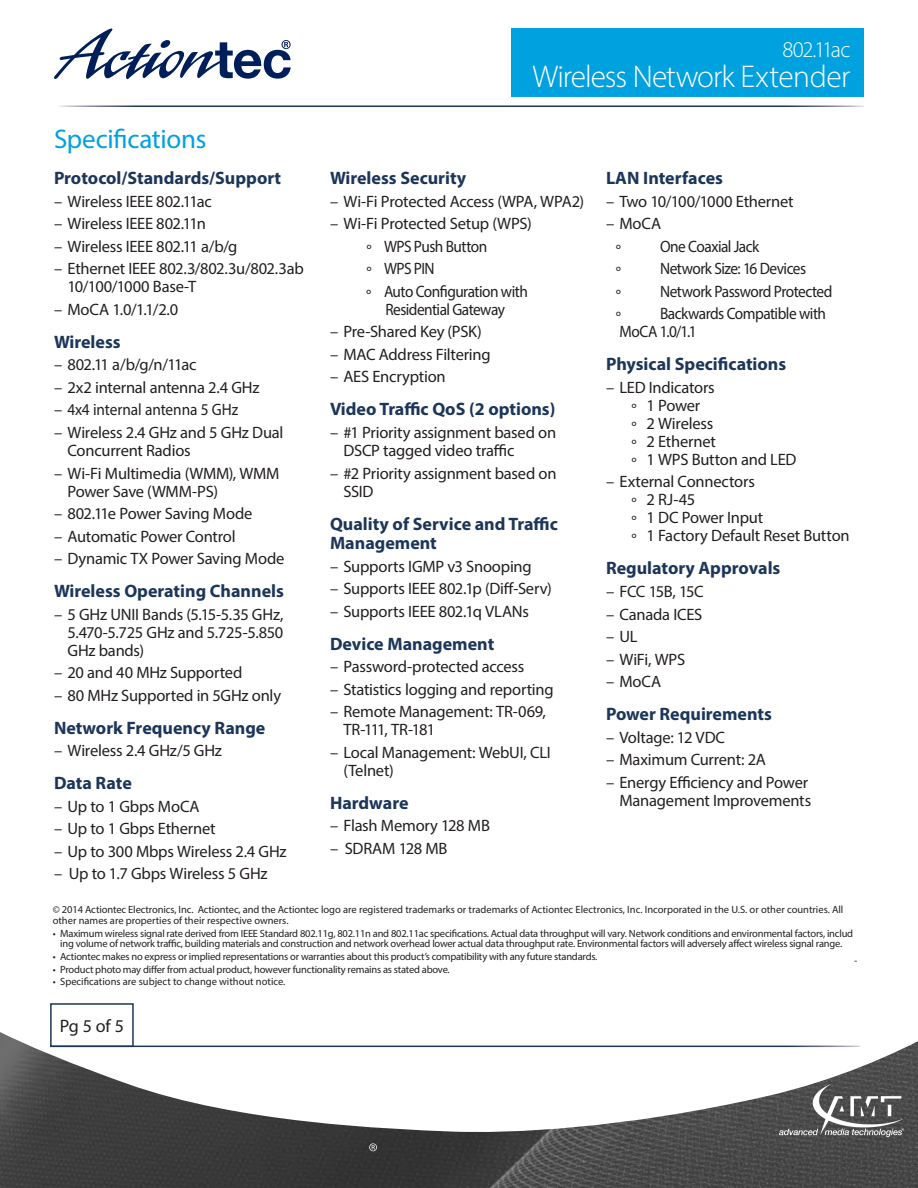
<style>
.page{position:relative;width:918px;height:1188px;background:#fff}
.page>*{position:absolute;margin:0;border:0;box-sizing:border-box;transform-origin:0 0}
.t1{font:300 31.5px "Myriad Pro";letter-spacing:-.03em;color:#fff}
.new_head{font:27px "Myriad Pro";letter-spacing:-.01em;color:#00a1df}
.feature{font:300 22.5px "Myriad Pro";letter-spacing:-.065em;color:#fff}
.head{font:700 18px/19.5px "Myriad Pro";color:#1c3659}
.t2{font:18px "Myriad Pro";color:#231f20}
.feature-2{font:16.5px/18px "Myriad Pro";letter-spacing:-.015em;color:#231f20}
.feature-3{font:16.5px/18px "Myriad Pro";letter-spacing:-.035em;color:#231f20;scale:.93 1}
.feature_sub{font:16.5px "Myriad Pro";letter-spacing:-.015em;color:#231f20}
.feature-4{font:16.5px/18px "Myriad Pro";letter-spacing:-.035em;color:#231f20;text-align:center}
.feature-5{font:16.5px "Myriad Pro";letter-spacing:-.055em;color:#231f20}
.feature-6{font:16.5px "Myriad Pro";letter-spacing:-.04em;color:#231f20}
.t3{font:10.5px "Myriad Pro";letter-spacing:-.02em;color:#231f20}
.t4{font:10.5px/10.5px "Myriad Pro";color:#231f20}
</style>
<div class="page">
<svg style="left:54px;top:28px;width:237px;height:51px"></svg>
<div style="left:511px;top:28px;width:353px;height:69px;background:#00a1df"></div>
<img style="left:0;top:1003px;width:918px;height:185px">
<img style="left:779px;top:1085px;width:124px;height:52px">
<svg style="left:369px;top:1143px;width:8px;height:8px"></svg>
<p class="new_head" style="left:54px;top:122px;width:154px">Specifications</p>
<p class="head" style="left:54px;top:168px;width:229px">Protocol/Standards/Support</p>
<p class="feature-2" style="left:54px;top:192px;width:159px">– Wireless IEEE 802.11ac</p>
<p class="feature-2" style="left:54px;top:214px;width:153px">– Wireless IEEE 802.11n</p>
<p class="feature-2" style="left:54px;top:237px;width:185px">– Wireless IEEE 802.11 a/b/g</p>
<p class="feature-2" style="left:68px;top:260px;width:238px;text-indent:-14px">– Ethernet IEEE 802.3/802.3u/802.3ab<br>10/100/1000 Base-T</p>
<p class="feature-2" style="left:54px;top:300px;width:126px">– MoCA 1.0/1.1/2.0</p>
<p class="head" style="left:54px;top:331px;width:68px">Wireless</p>
<p class="feature-5" style="left:54px;top:355px;width:144px">– 802.11 a/b/g/n/11ac</p>
<p class="feature-2" style="left:54px;top:378px;width:207px">– 2x2 internal antenna 2.4 GHz</p>
<p class="feature-2" style="left:54px;top:401px;width:186px">– 4x4 internal antenna 5 GHz</p>
<p class="feature-2" style="left:68px;top:423px;width:217px;text-indent:-14px">– Wireless 2.4 GHz and 5 GHz Dual<br>Concurrent Radios</p>
<p class="feature-2" style="left:68px;top:464px;width:213px;text-indent:-14px">– Wi-Fi Multimedia (WMM), WMM<br>Power Save (WMM-PS)</p>
<p class="feature-2" style="left:54px;top:504px;width:200px">– 802.11e Power Saving Mode</p>
<p class="feature-2" style="left:54px;top:527px;width:183px">– Automatic Power Control</p>
<p class="feature-2" style="left:54px;top:549px;width:232px">– Dynamic TX Power Saving Mode</p>
<p class="head" style="left:54px;top:581px;width:231px">Wireless Operating Channels</p>
<p class="feature-2" style="left:68px;top:605px;width:217px;text-align:justify;text-indent:-14px">– 5 GHz UNII Bands (5.15-5.35 GHz, 5.470-5.725 GHz and 5.725-5.850<br>GHz bands)</p>
<p class="feature-2" style="left:54px;top:663px;width:190px">– 20 and 40 MHz Supported</p>
<p class="feature-2" style="left:54px;top:686px;width:229px">– 80 MHz Supported in 5GHz only</p>
<p class="head" style="left:54px;top:717px;width:213px">Network Frequency Range</p>
<p class="feature-2" style="left:54px;top:742px;width:170px">– Wireless 2.4 GHz/5 GHz</p>
<p class="head" style="left:54px;top:773px;width:79px">Data Rate</p>
<p class="feature-2" style="left:54px;top:797px;width:147px">– Up to 1 Gbps MoCA</p>
<p class="feature-2" style="left:54px;top:820px;width:163px">– Up to 1 Gbps Ethernet</p>
<p class="feature-2" style="left:54px;top:842px;width:234px">– Up to 300 Mbps Wireless 2.4 GHz</p>
<p class="feature-2" style="left:54px;top:865px;width:215px">– Up to 1.7 Gbps Wireless 5 GHz</p>
<p class="feature" style="left:783px;top:36px;width:69px">802.11ac</p>
<p class="t1" style="left:532px;top:57px;width:320px">Wireless Network Extender</p>
<p class="head" style="left:330px;top:168px;width:138px">Wireless Security</p>
<p class="feature-2" style="left:330px;top:192px;width:256px">– Wi-Fi Protected Access (WPA, WPA2)</p>
<p class="feature-2" style="left:330px;top:214px;width:203px">– Wi-Fi Protected Setup (WPS)</p>
<p class="feature-4" style="left:367px;top:237px;width:122px">° WPS Push Button</p>
<p class="feature-2" style="left:367px;top:260px;width:70px">° WPS PIN</p>
<p class="feature-4" style="left:366px;top:282px;width:163px">° Auto Configuration with<br>Residential Gateway</p>
<p class="feature-2" style="left:330px;top:323px;width:153px">– Pre-Shared Key (PSK)</p>
<p class="feature-2" style="left:330px;top:345px;width:162px">– MAC Address Filtering</p>
<p class="feature-2" style="left:330px;top:368px;width:117px">– AES Encryption</p>
<p class="head" style="left:330px;top:399px;width:227px">Video Traffic QoS (2 options)</p>
<p class="feature-2" style="left:344px;top:423px;width:214px;text-indent:-14px">– #1 Priority assignment based on<br>DSCP tagged video traffic</p>
<p class="feature-2" style="left:344px;top:464px;width:215px;text-indent:-14px">– #2 Priority assignment based on<br>SSID</p>
<p class="head" style="left:330px;top:513px;width:229px">Quality of Service and Traffic<br>Management</p>
<p class="feature-2" style="left:330px;top:557px;width:203px">– Supports IGMP v3 Snooping</p>
<p class="feature-2" style="left:330px;top:579px;width:223px">– Supports IEEE 802.1p (Diff-Serv)</p>
<p class="feature-2" style="left:330px;top:602px;width:201px">– Supports IEEE 802.1q VLANs</p>
<p class="head" style="left:330px;top:633px;width:166px">Device Management</p>
<p class="feature-2" style="left:330px;top:657px;width:196px">– Password-protected access</p>
<p class="feature-2" style="left:330px;top:680px;width:225px">– Statistics logging and reporting</p>
<p class="feature-2" style="left:343px;top:702px;width:204px;text-indent:-13px">– Remote Management: TR-069,<br>TR-111, TR-181</p>
<p class="feature-2" style="left:343px;top:743px;width:209px;text-indent:-13px">– Local Management: WebUI, CLI (Telnet)</p>
<p class="head" style="left:330px;top:792px;width:80px">Hardware</p>
<p class="feature-2" style="left:330px;top:817px;width:161px">– Flash Memory 128 MB</p>
<p class="feature-2" style="left:330px;top:839px;width:119px">– SDRAM 128 MB</p>
<p class="head" style="left:606px;top:168px;width:119px">LAN Interfaces</p>
<p class="feature-2" style="left:606px;top:192px;width:189px">– Two 10/100/1000 Ethernet</p>
<p class="feature-2" style="left:606px;top:214px;width:57px">– MoCA</p>
<p class="feature-2" style="left:616px;top:241px;width:7px">°</p>
<p class="feature-3" style="left:660px;top:237px;width:108px">One Coaxial Jack</p>
<p class="feature-2" style="left:616px;top:263px;width:7px">°</p>
<p class="feature-3" style="left:660px;top:260px;width:159px">Network Size: 16 Devices</p>
<p class="feature-2" style="left:616px;top:286px;width:7px">°</p>
<p class="feature-3" style="left:660px;top:282px;width:187px">Network Password Protected</p>
<p class="feature-2" style="left:616px;top:308px;width:7px">°</p>
<p class="feature-3" style="left:620px;top:305px;width:224px;text-indent:40px">Backwards Compatible with<br>MoCA 1.0/1.1</p>
<p class="head" style="left:606px;top:354px;width:182px">Physical Specifications</p>
<p class="feature-2" style="left:606px;top:378px;width:110px">– LED Indicators</p>
<p class="feature_sub" style="left:632px;top:395px;width:70px">° 1 Power</p>
<p class="feature_sub" style="left:632px;top:413px;width:83px">° 2 Wireless</p>
<p class="feature_sub" style="left:632px;top:431px;width:86px">° 2 Ethernet</p>
<p class="feature_sub" style="left:632px;top:449px;width:166px">° 1 WPS Button and LED</p>
<p class="feature-2" style="left:606px;top:473px;width:150px">– External Connectors</p>
<p class="feature_sub" style="left:632px;top:490px;width:65px">° 2 RJ-45</p>
<p class="feature_sub" style="left:632px;top:508px;width:133px">° 1 DC Power Input</p>
<p class="feature_sub" style="left:632px;top:526px;width:220px">° 1 Factory Default Reset Button</p>
<p class="head" style="left:606px;top:558px;width:176px">Regulatory Approvals</p>
<p class="feature-6" style="left:606px;top:581px;width:99px">– FCC 15B, 15C</p>
<p class="feature-2" style="left:606px;top:605px;width:98px">– Canada ICES</p>
<p class="feature-2" style="left:606px;top:627px;width:33px">– UL</p>
<p class="feature-2" style="left:606px;top:650px;width:81px">– WiFi, WPS</p>
<p class="feature-2" style="left:606px;top:672px;width:57px">– MoCA</p>
<p class="head" style="left:606px;top:704px;width:167px">Power Requirements</p>
<p class="feature-2" style="left:606px;top:728px;width:121px">– Voltage: 12 VDC</p>
<p class="feature-2" style="left:606px;top:750px;width:162px">– Maximum Current: 2A</p>
<p class="feature-2" style="left:606px;top:773px;width:207px;text-align:right">– Energy Efficiency and Power<br>Management Improvements</p>
<p class="t4" style="left:53px;top:904px;width:792px">© 2014 Actiontec Electronics, Inc. Actiontec, and the Actiontec logo are registered trademarks or trademarks of Actiontec Electronics, Inc. Incorporated in the U.S. or other countries. All other names are properties of their respective owners.</p>
<p class="t3" style="left:53px;top:927px;width:802px">• Maximum wireless signal rate derived from IEEE Standard 802.11g, 802.11n and 802.11ac specifications. Actual data throughput will vary. Network conditions and environmental factors, includ</p>
<p class="t3" style="left:60px;top:937px;width:784px">ing volume of network traffic, building materials and construction and network overhead lower actual data throughput rate. Environmental factors will adversely affect wireless signal range.</p>
<p class="t3" style="left:53px;top:950px;width:546px">• Actiontec makes no express or implied representations or warranties about this product’s compatibility with any future standards.</p>
<p class="t3" style="left:53px;top:963px;width:399px">• Product photo may differ from actual product, however functionality remains as stated above.</p>
<p class="t4" style="left:53px;top:976px;width:234px">• Specifications are subject to change without notice.</p>
<p class="t3" style="left:854px;top:954px;width:5px">-</p>
<p class="t2" style="left:60px;top:1015px;width:66px">Pg 5 of 5</p>
</div>
